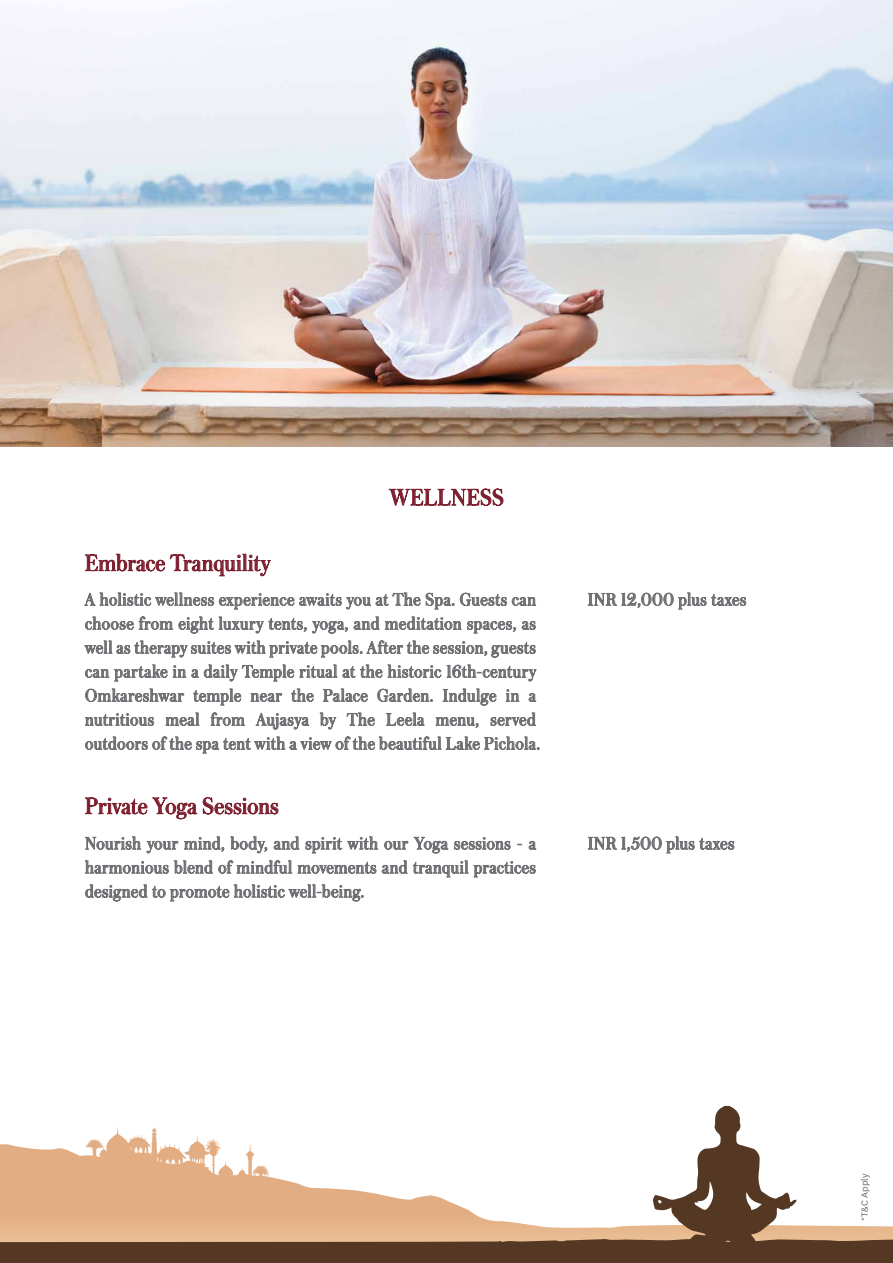
<style>
.page{position:relative;width:893px;height:1263px;background:#fff}
.page>*{position:absolute;margin:0;border:0;box-sizing:border-box;transform-origin:0 0}
.t1{font:24px "Austin Hairline";letter-spacing:.02em;color:#7c1e2e}
.t2{font:18px/24px "Austin Hairline";letter-spacing:.035em;color:#6d6e71}
.t3{font:10.5px "National";letter-spacing:.015em;color:#6d6e71}
</style>
<div class="page">
<svg style="left:0;top:1106px;width:893px;height:157px"></svg>
<img style="left:0;top:0;width:893px;height:446px">
<svg style="left:389px;top:489px;width:114px;height:17px"></svg>
<svg style="left:85px;top:554px;width:186px;height:22px"></svg>
<svg style="left:85px;top:592px;width:451px;height:41px"></svg>
<svg style="left:85px;top:641px;width:451px;height:16px"></svg>
<svg style="left:85px;top:665px;width:82px;height:16px"></svg>
<svg style="left:173px;top:665px;width:13px;height:12px"></svg>
<svg style="left:192px;top:665px;width:102px;height:16px"></svg>
<svg style="left:300px;top:665px;width:37px;height:13px"></svg>
<svg style="left:343px;top:665px;width:39px;height:13px"></svg>
<svg style="left:388px;top:665px;width:53px;height:13px"></svg>
<svg style="left:447px;top:665px;width:89px;height:16px"></svg>
<svg style="left:85px;top:689px;width:99px;height:13px"></svg>
<svg style="left:193px;top:689px;width:48px;height:16px"></svg>
<svg style="left:251px;top:693px;width:31px;height:9px"></svg>
<svg style="left:291px;top:689px;width:22px;height:13px"></svg>
<svg style="left:323px;top:689px;width:44px;height:13px"></svg>
<svg style="left:378px;top:689px;width:55px;height:13px"></svg>
<svg style="left:443px;top:689px;width:53px;height:16px"></svg>
<svg style="left:506px;top:689px;width:13px;height:12px"></svg>
<svg style="left:529px;top:693px;width:7px;height:9px"></svg>
<svg style="left:85px;top:713px;width:69px;height:13px"></svg>
<svg style="left:166px;top:713px;width:33px;height:13px"></svg>
<svg style="left:211px;top:713px;width:34px;height:13px"></svg>
<svg style="left:256px;top:713px;width:53px;height:16px"></svg>
<svg style="left:320px;top:713px;width:16px;height:16px"></svg>
<svg style="left:347px;top:713px;width:28px;height:13px"></svg>
<svg style="left:386px;top:713px;width:38px;height:13px"></svg>
<svg style="left:436px;top:717px;width:42px;height:10px"></svg>
<svg style="left:491px;top:713px;width:45px;height:13px"></svg>
<svg style="left:85px;top:737px;width:454px;height:16px"></svg>
<svg style="left:588px;top:593px;width:158px;height:16px"></svg>
<svg style="left:85px;top:797px;width:112px;height:22px"></svg>
<svg style="left:203px;top:797px;width:75px;height:18px"></svg>
<svg style="left:85px;top:837px;width:56px;height:13px"></svg>
<svg style="left:147px;top:841px;width:31px;height:12px"></svg>
<svg style="left:184px;top:837px;width:40px;height:14px"></svg>
<svg style="left:231px;top:837px;width:36px;height:16px"></svg>
<svg style="left:274px;top:837px;width:25px;height:12px"></svg>
<svg style="left:306px;top:837px;width:72px;height:16px"></svg>
<svg style="left:384px;top:841px;width:24px;height:8px"></svg>
<svg style="left:414px;top:837px;width:34px;height:16px"></svg>
<svg style="left:454px;top:837px;width:56px;height:13px"></svg>
<svg style="left:529px;top:841px;width:7px;height:8px"></svg>
<svg style="left:85px;top:861px;width:128px;height:13px"></svg>
<svg style="left:219px;top:860px;width:73px;height:13px"></svg>
<svg style="left:298px;top:861px;width:78px;height:13px"></svg>
<svg style="left:382px;top:861px;width:25px;height:12px"></svg>
<svg style="left:413px;top:861px;width:55px;height:16px"></svg>
<svg style="left:474px;top:861px;width:62px;height:16px"></svg>
<svg style="left:85px;top:885px;width:278px;height:16px"></svg>
<svg style="left:588px;top:836px;width:146px;height:17px"></svg>
<h1 class="t1" style="left:389px;top:481px;width:116px">WELLNESS</h1>
<h1 class="t1" style="left:85px;top:547px;width:186px">Embrace Tranquility</h1>
<p class="t2" style="left:85px;top:587px;width:456px">A holistic wellness experience awaits you at The Spa. Guests can choose from eight luxury tents, yoga, and meditation spaces, as well as therapy suites with private pools. After the session, guests can partake in a daily Temple ritual at the historic 16th-century Omkareshwar temple near the Palace Garden. Indulge in a nutritious meal from Aujasya by The Leela menu, served outdoors of the spa tent with a view of the beautiful Lake Pichola.</p>
<p class="t2" style="left:588px;top:587px;width:160px">INR 12,000 plus taxes</p>
<h1 class="t1" style="left:85px;top:790px;width:195px">Private Yoga Sessions</h1>
<p class="t2" style="left:85px;top:831px;width:452px;text-align:justify">Nourish your mind, body, and spirit with our Yoga sessions - a harmonious blend of mindful movements and tranquil practices designed to promote holistic well-being.</p>
<p class="t2" style="left:588px;top:831px;width:148px">INR 1,500 plus taxes</p>
<p class="t3" style="left:858px;top:1221px;width:49px;rotate:-90deg">*T&amp;C Apply</p>
</div>
